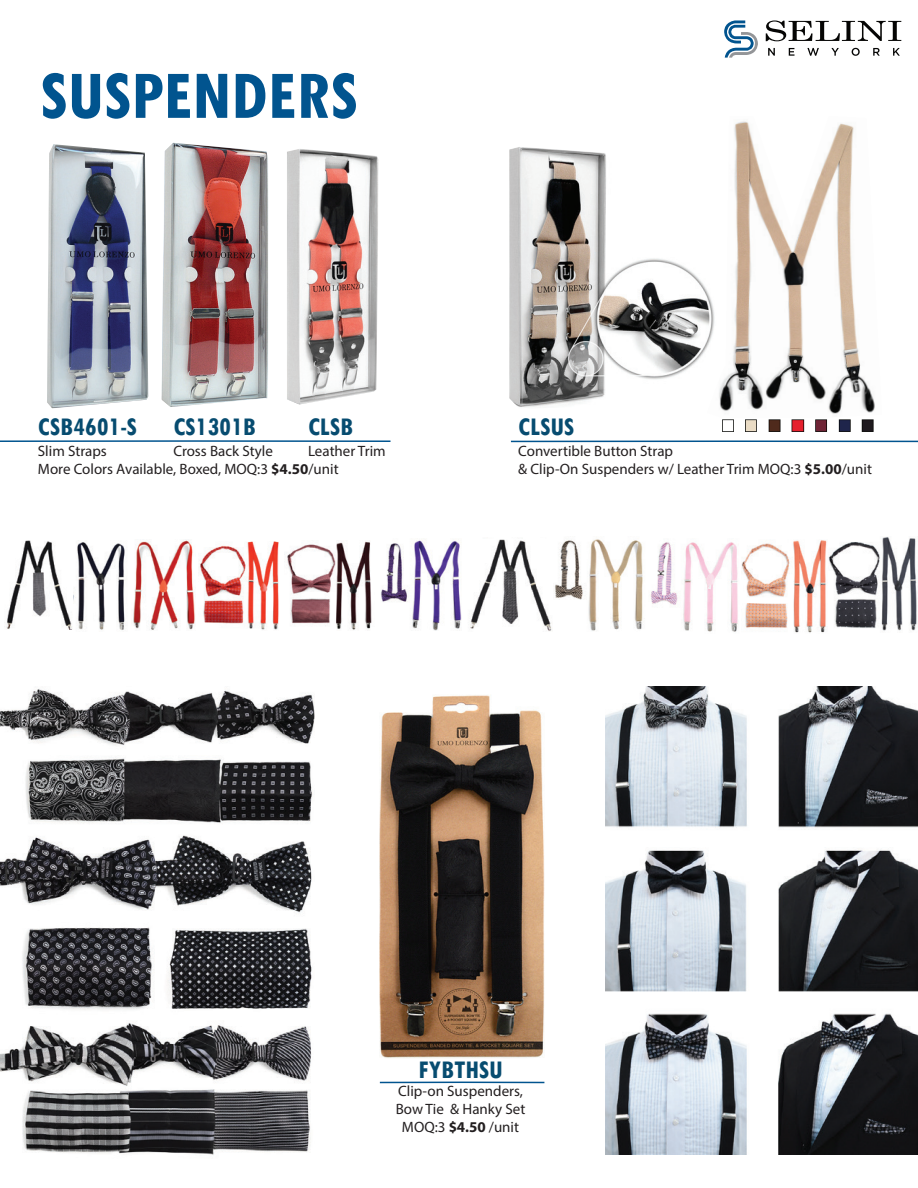
<style>
.page{position:relative;width:918px;height:1188px;background:#fff}
.page>*{position:absolute;margin:0;border:0;box-sizing:border-box;transform-origin:0 0}
.t1{font:700 condensed 72px "Tw Cen";color:#01548f}
.t2{font:700 condensed 27px "Tw Cen";color:#074c70}
.t3{font:15px/18px "Myriad Pro";color:#231f20}
.s1{font-weight:700}
</style>
<div class="page">
<img style="left:0;top:689px;width:315px;height:466px">
<img style="left:605px;top:686px;width:313px;height:469px">
<img style="left:47px;top:144px;width:101px;height:264px">
<img style="left:161px;top:143px;width:107px;height:264px">
<img style="left:287px;top:149px;width:92px;height:255px">
<img style="left:133px;top:540px;width:62px;height:90px">
<img style="left:555px;top:539px;width:272px;height:94px">
<img style="left:284px;top:539px;width:221px;height:92px">
<img style="left:6px;top:540px;width:119px;height:90px">
<img style="left:828px;top:537px;width:89px;height:94px">
<img style="left:199px;top:541px;width:80px;height:89px">
<img style="left:380px;top:695px;width:164px;height:363px">
<img style="left:509px;top:147px;width:198px;height:260px">
<img style="left:707px;top:121px;width:168px;height:293px">
<svg style="left:0;top:440px;width:391px;height:2px"></svg>
<svg style="left:379px;top:1081px;width:166px;height:3px"></svg>
<img style="left:722px;top:419px;width:152px;height:13px">
<svg style="left:510px;top:440px;width:408px;height:3px"></svg>
<svg style="left:766px;top:20px;width:135px;height:21px"></svg>
<svg style="left:768px;top:48px;width:7px;height:8px"></svg>
<svg style="left:789px;top:48px;width:6px;height:8px"></svg>
<svg style="left:807px;top:48px;width:12px;height:8px"></svg>
<svg style="left:831px;top:48px;width:8px;height:8px"></svg>
<svg style="left:852px;top:48px;width:8px;height:8px"></svg>
<svg style="left:873px;top:48px;width:7px;height:8px"></svg>
<svg style="left:893px;top:48px;width:7px;height:8px"></svg>
<svg style="left:724px;top:20px;width:34px;height:38px"></svg>
<img style="left:466px;top:540px;width:86px;height:91px">
<h1 class="t1" style="left:40px;top:52px;width:319px">SUSPENDERS</h1>
<h2 class="t2" style="left:173px;top:410px;width:84px">CS1301B</h2>
<p class="t3" style="left:173px;top:442px;width:101px">Cross Back Style</p>
<h2 class="t2" style="left:308px;top:410px;width:47px">CLSB</h2>
<p class="t3" style="left:308px;top:442px;width:79px">Leather Trim</p>
<h2 class="t2" style="left:38px;top:410px;width:101px">CSB4601-S</h2>
<p class="t3" style="left:38px;top:442px;width:302px">Slim Straps<br>More Colors Available, Boxed, MOQ:3 <span class="s1">$4.50</span>/unit</p>
<h2 class="t2" style="left:518px;top:410px;width:57px">CLSUS</h2>
<p class="t3" style="left:518px;top:442px;width:355px">Convertible Button Strap<br>&amp; Clip-On Suspenders w/ Leather Trim MOQ:3 <span class="s1">$5.00</span>/unit</p>
<h2 class="t2" style="left:418px;top:1053px;width:86px">FYBTHSU</h2>
<p class="t3" style="left:396px;top:1082px;width:131px;text-align:center">Clip-on Suspenders,<br>Bow Tie &amp; Hanky Set<br>MOQ:3 <span class="s1">$4.50</span> /unit</p>
</div>
